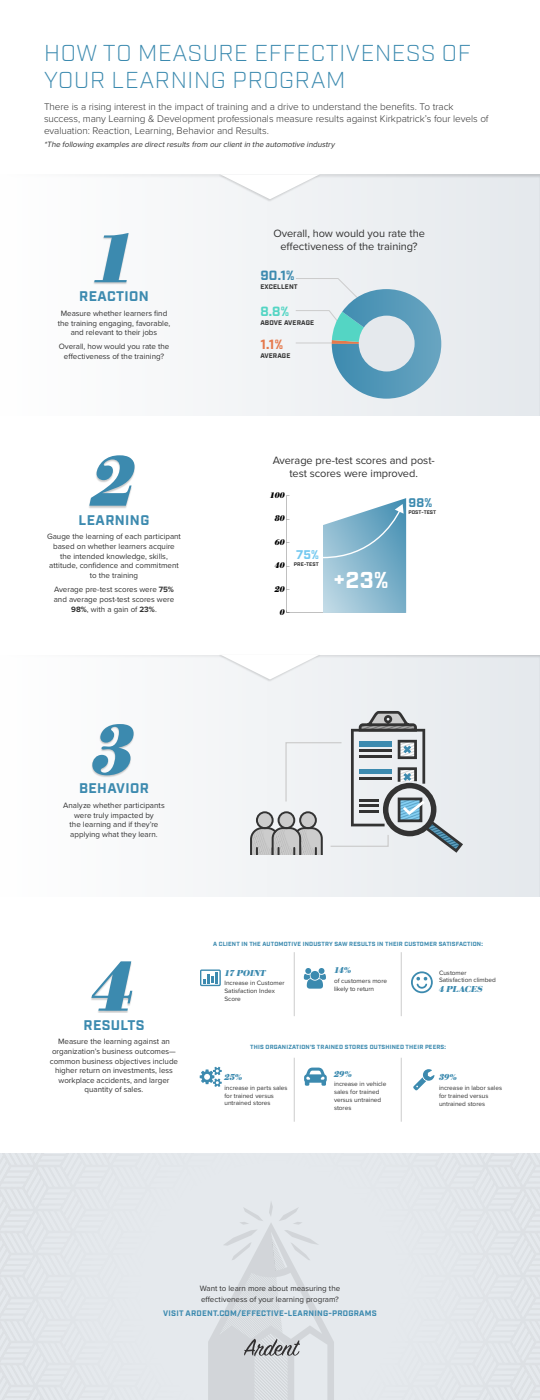
<style>
.page{position:relative;width:540px;height:1400px;background:#fff}
.page>*{position:absolute;margin:0;border:0;box-sizing:border-box;transform-origin:0 0}
.t1{font:italic 700 74px "Bodoni URW";color:#3c8aaf}
.t2{font:300 23px/27.6px "Industry";letter-spacing:.03em;color:#3c8aaf}
.t3{font:700 23px "Industry";color:#fff}
.t4{font:700 14px "Industry";letter-spacing:.03em;color:#3c8aaf}
.t5{font:700 13.4px "Industry";color:#3c8aaf}
.t6{font:700 13.4px "Industry";color:#54d5c4}
.t7{font:700 13.4px "Industry";color:#e5794c}
.t8{font:700 12.55px "Industry";color:#3c8aaf}
.t9{font:700 12.55px "Industry";color:#73c8f0}
.t10{font:11px/13.2px "Proxima Nova";letter-spacing:-.005em;color:#333;text-align:center}
.t11{font:300 10px/12px "Proxima Nova";letter-spacing:-.005em;color:#333}
.t12{font:italic 700 9px "Bodoni URW";letter-spacing:-.01em;color:#3c8aaf}
.t13{font:italic 700 8.65px "Bodoni URW";color:#000}
.t14{font:8px/9.6px "Proxima Nova";letter-spacing:-.005em;color:#333;text-align:center}
.t15{font:italic 8px "Proxima Nova";color:#333}
.t16{font:700 8px "Industry";letter-spacing:.03em;color:#3c8aaf}
.t17{font:700 6.7px "Industry";letter-spacing:.02em;color:#333}
.t18{font:6.5px/7.8px "Proxima Nova";color:#333}
.t19{font:700 6px "Industry";letter-spacing:.03em;color:#3c8aaf}
.t20{font:700 5.25px "Industry";letter-spacing:.02em;color:#333}
.s1{font-weight:700}
</style>
<div class="page">
<div style="left:0;top:171px;width:540px;height:246px;background:#000;opacity:.15"></div>
<div style="left:0;top:652px;width:540px;height:245px;background:#000;opacity:.15"></div>
<svg style="left:295px;top:278px;width:146px;height:121px"></svg>
<div style="left:359px;top:316px;width:56px;height:55px;background:#e5e9ed;border-radius:50%"></div>
<svg style="left:322px;top:498px;width:84px;height:115px;background:#97c0d4"></svg>
<div style="left:93px;top:233px;width:37px;height:52px;background:#000;opacity:.21"></div>
<div style="left:88px;top:456px;width:47px;height:53px;background:#000;opacity:.21"></div>
<div style="left:91px;top:724px;width:44px;height:54px;background:#000;opacity:.21"></div>
<div style="left:90px;top:961px;width:44px;height:52px;background:#000;opacity:.21"></div>
<hr style="left:294px;top:952px;width:1px;height:64px;background:#ccc">
<hr style="left:401px;top:952px;width:1px;height:64px;background:#ccc">
<hr style="left:294px;top:1058px;width:1px;height:64px;background:#ccc">
<hr style="left:401px;top:1058px;width:1px;height:64px;background:#ccc">
<div style="left:218px;top:174px;width:103px;height:28px;background:#f1f3f5"></div>
<svg style="left:220px;top:174px;width:100px;height:25px"></svg>
<div style="left:218px;top:654px;width:103px;height:28px;background:#f2f4f6"></div>
<svg style="left:220px;top:655px;width:100px;height:25px"></svg>
<svg style="left:200px;top:969px;width:21px;height:17px"></svg>
<svg style="left:411px;top:971px;width:22px;height:22px"></svg>
<svg style="left:304px;top:968px;width:22px;height:21px"></svg>
<div style="left:0;top:1153px;width:540px;height:247px;background:#e5e9ed"></div>
<svg style="left:413px;top:1069px;width:21px;height:21px"></svg>
<svg style="left:304px;top:1068px;width:23px;height:18px"></svg>
<svg style="left:200px;top:1067px;width:22px;height:20px"></svg>
<svg style="left:208px;top:1202px;width:126px;height:198px"></svg>
<svg style="left:249px;top:711px;width:214px;height:144px"></svg>
<h2 class="t2" style="left:44px;top:39px;width:428px">HOW TO MEASURE EFFECTIVENESS OF<br>YOUR LEARNING PROGRAM</h2>
<p class="t11" style="left:44px;top:100px;width:446px">There is a rising interest in the impact of training and a drive to understand the benefits. To track success, many Learning &amp; Development professionals measure results against Kirkpatrick’s four levels of evaluation: Reaction, Learning, Behavior and Results.</p>
<p class="t15" style="left:44px;top:138px;width:294px">*The following examples are directresults from ourclientin the automotive industry</p>
<h1 class="t1" style="left:92px;top:214px;width:45px">1</h1>
<p class="t14" style="left:58px;top:308px;width:114px">Measure whether learners find the training engaging, favorable, and relevant to their jobs</p>
<p class="t14" style="left:59px;top:341px;width:112px">Overall, how would you rate the effectiveness of the training?</p>
<h3 class="t4" style="left:79px;top:288px;width:71px">REACTION</h3>
<h1 class="t1" style="left:92px;top:438px;width:45px">2</h1>
<p class="t14" style="left:47px;top:532px;width:135px">Gauge the learning of each participant based on whether learners acquire the intended knowledge, skills, attitude, confidence and commitment to the training</p>
<p class="t14" style="left:54px;top:585px;width:122px">Average pre-test scores were <span class="s1">75% </span>and average post-test scores were<br><span class="s1">98%</span>, with a gain of <span class="s1">23%</span>.</p>
<h3 class="t4" style="left:79px;top:512px;width:72px">LEARNING</h3>
<h3 class="t10" style="left:273px;top:226px;width:153px">Overall, how would you rate the effectiveness of the training?</h3>
<h3 class="t5" style="left:260px;top:267px;width:36px">90.1%</h3>
<h3 class="t6" style="left:260px;top:303px;width:30px">8.8%</h3>
<h3 class="t7" style="left:260px;top:337px;width:24px">1.1%</h3>
<p class="t17" style="left:260px;top:282px;width:39px">EXCELLENT</p>
<p class="t17" style="left:260px;top:318px;width:55px">ABOVE AVERAGE</p>
<p class="t17" style="left:260px;top:351px;width:32px">AVERAGE</p>
<h3 class="t10" style="left:273px;top:453px;width:164px">Average pre-test scores and post&shy;test scores were improved.</h3>
<p class="t13" style="left:270px;top:490px;width:17px">100</p>
<p class="t13" style="left:275px;top:513px;width:12px">80</p>
<p class="t13" style="left:275px;top:537px;width:12px">60</p>
<p class="t13" style="left:275px;top:560px;width:12px">40</p>
<p class="t13" style="left:275px;top:584px;width:12px">20</p>
<p class="t13" style="left:280px;top:607px;width:7px">0</p>
<h3 class="t9" style="left:296px;top:547px;width:25px">75%</h3>
<p class="t20" style="left:294px;top:561px;width:26px">PRE-TEST</p>
<h2 class="t3" style="left:333px;top:566px;width:57px">+23%</h2>
<h3 class="t8" style="left:408px;top:495px;width:25px">98%</h3>
<p class="t20" style="left:408px;top:509px;width:29px">POST-TEST</p>
<h1 class="t1" style="left:92px;top:707px;width:45px">3</h1>
<p class="t14" style="left:63px;top:800px;width:103px">Analyze whether participants were truly impacted by<br>the learning and if they’re applying what they learn.</p>
<h3 class="t4" style="left:79px;top:780px;width:71px">BEHAVIOR</h3>
<h1 class="t1" style="left:92px;top:943px;width:45px">4</h1>
<p class="t14" style="left:50px;top:1037px;width:130px">Measure the learning against an organization’s business outcomes— common business objectives include higher return on investments, less workplace accidents, and larger quantity of sales.</p>
<h3 class="t4" style="left:83px;top:1017px;width:63px">RESULTS</h3>
<p class="t19" style="left:213px;top:940px;width:271px">A CLIENT IN THE AUTOMOTIVE INDUSTRY SAW RESULTS IN THEIR CUSTOMER SATISFACTION:</p>
<p class="t12" style="left:225px;top:967px;width:43px">17 POINT</p>
<p class="t18" style="left:224px;top:979px;width:62px">Increase in Customer<br>Satisfaction Index<br>Score</p>
<p class="t12" style="left:334px;top:965px;width:19px">14%</p>
<p class="t18" style="left:334px;top:977px;width:55px">of customers more likely to return</p>
<p class="t18" style="left:439px;top:968px;width:59px">Customer<br>Satisfaction climbed</p>
<p class="t12" style="left:439px;top:984px;width:45px">4 PLACES</p>
<p class="t19" style="left:250px;top:1044px;width:197px">THIS ORGANIZATION’S TRAINED STORES OUTSHINED THEIR PEERS:</p>
<p class="t12" style="left:224px;top:1072px;width:20px">25%</p>
<p class="t18" style="left:225px;top:1084px;width:65px">increase in parts sales for trained versus untrained stores</p>
<p class="t12" style="left:334px;top:1068px;width:20px">29%</p>
<p class="t18" style="left:334px;top:1080px;width:54px">increase in vehicle sales for trained versus untrained stores</p>
<p class="t12" style="left:439px;top:1072px;width:20px">39%</p>
<p class="t18" style="left:439px;top:1084px;width:65px">increase in labor sales for trained versus untrained stores</p>
<p class="t14" style="left:200px;top:1283px;width:142px;line-height:10.6px;text-align:left">Want to learn more about measuring the effectiveness of your learning program?</p>
<p class="t16" style="left:163px;top:1308px;width:215px">VISIT ARDENT.COM/EFFECTIVE-LEARNING-PROGRAMS</p>
</div>
